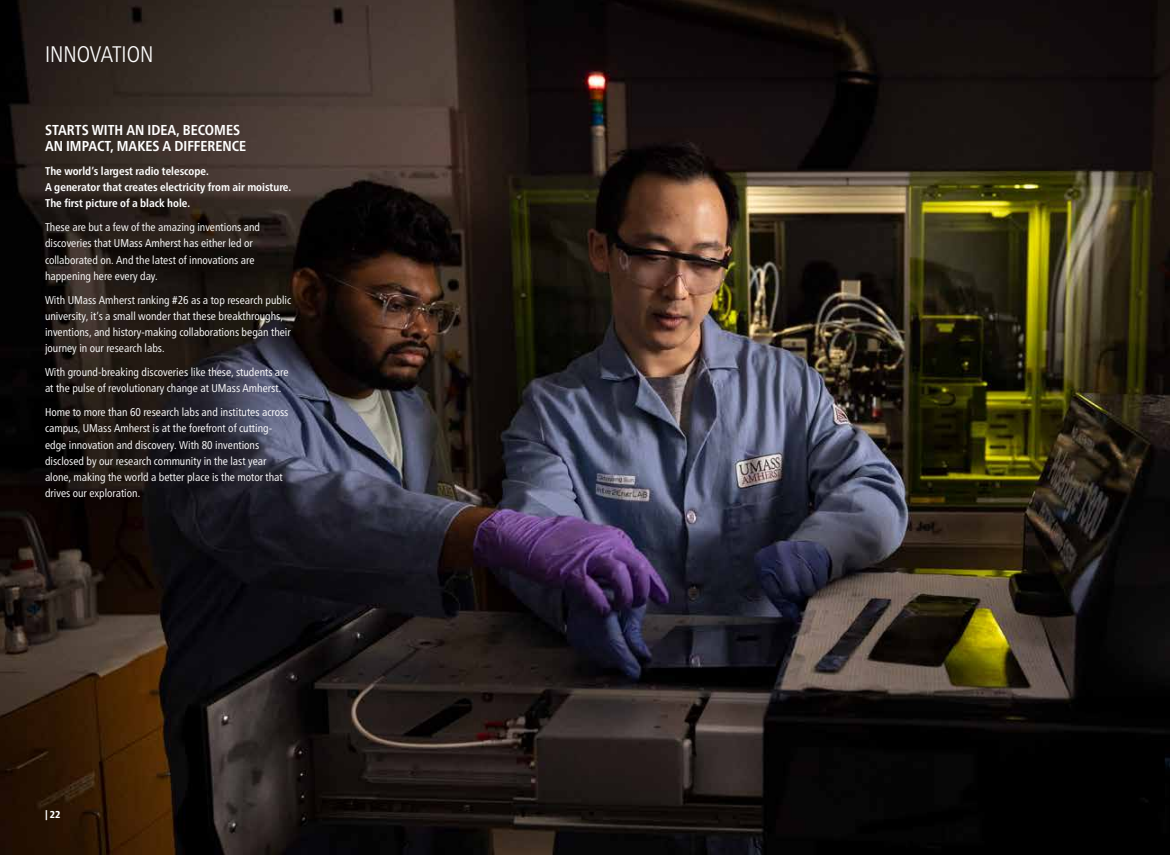
<style>
.page{position:relative;width:1170px;height:855px;background:#fff}
.page>*{position:absolute;margin:0;border:0;box-sizing:border-box;transform-origin:0 0}
.t1{font:300 condensed 22.5px "Frutiger Neue LT Pro";color:#fff}
.t2{font:700 condensed 14.38px/16.2px "Frutiger Neue LT Pro";color:#fff}
.t3{font:condensed 11.25px/16.2px "Frutiger Neue LT Pro";color:#fff}
.t4{font:700 condensed 11.25px/16.2px "Frutiger Neue LT Pro";color:#fff}
.t5{font:800 condensed 10px "Frutiger Neue LT Pro";color:#fff}
</style>
<div class="page">
<img style="left:0;top:0;width:1170px;height:855px">
<h3 class="t1" style="left:45px;top:41px;width:110px">INNOVATION</h3>
<h4 class="t2" style="left:45px;top:122px;width:203px">STARTS WITH AN IDEA, BECOMES<br>AN IMPACT, MAKES A DIFFERENCE</h4>
<p class="t4" style="left:45px;top:163px;width:165px">The world’s largest radio telescope.</p>
<p class="t4" style="left:45px;top:179px;width:248px">A generator that creates electricity from air moisture.<br>The first picture of a black hole.</p>
<p class="t3" style="left:45px;top:219px;width:217px">These are but a few of the amazing inventions and discoveries that UMass Amherst has either led or collaborated on. And the latest of innovations are happening here every day.</p>
<p class="t3" style="left:45px;top:291px;width:248px">With UMass Amherst ranking #26 as a top research public university, it’s a small wonder that these breakthroughs, inventions, and history-making collaborations began their journey in our research labs.</p>
<p class="t3" style="left:45px;top:364px;width:245px">With ground-breaking discoveries like these, students are at the pulse of revolutionary change at UMass Amherst.</p>
<p class="t3" style="left:45px;top:404px;width:245px">Home to more than 60 research labs and institutes across campus, UMass Amherst is at the forefront of cutting&shy;edge innovation and discovery. With 80 inventions disclosed by our research community in the last year alone, making the world a better place is the motor that drives our exploration.</p>
<p class="t5" style="left:45px;top:808px;width:17px">| 22</p>
</div>
